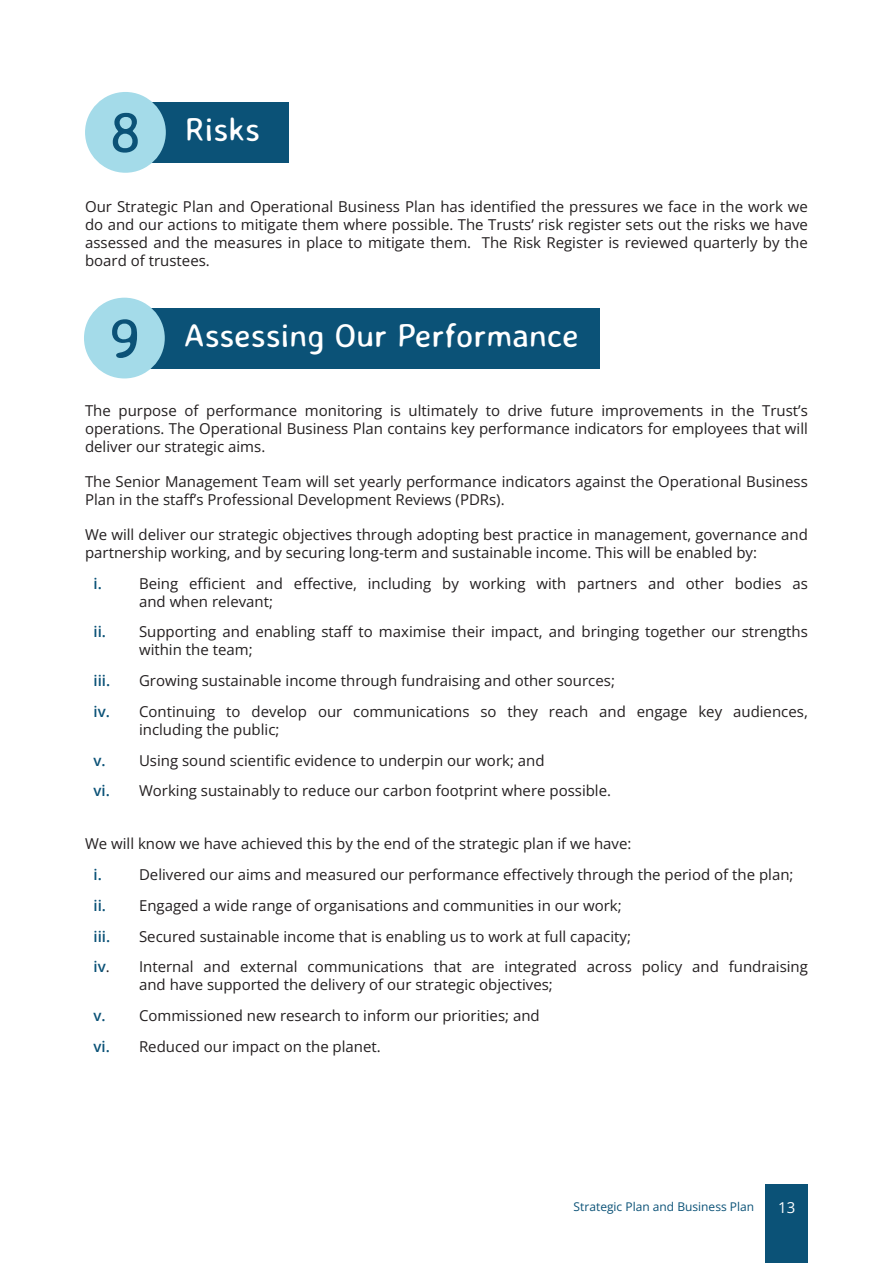
<style>
.page{position:relative;width:893px;height:1263px;background:#fff}
.page>*{position:absolute;margin:0;border:0;box-sizing:border-box;transform-origin:0 0}
.t1{font:57.15px "Averia Sans Libre";color:#0b5277}
.t2{font:33px "Averia Sans Libre";color:#fff}
.t3{font:15px/18px "Open Sans";color:#231f20}
.t4{font:600 15px "Open Sans";color:#0b5277}
.t5{font:15px "Open Sans";color:#fff}
.t6{font:12px "Open Sans";color:#0b5277}
.s1{font-weight:600;color:#0b5277}
</style>
<div class="page">
<div style="left:765px;top:1184px;width:43px;height:79px;background:#0b5277"></div>
<div style="left:100px;top:102px;width:188px;height:61px;background:#0b5277"></div>
<div style="left:85px;top:92px;width:81px;height:81px;background:#a4dbe9;border-radius:50%"></div>
<div style="left:99px;top:308px;width:501px;height:60px;background:#0b5277"></div>
<div style="left:84px;top:298px;width:81px;height:80px;background:#a4dbe9;border-radius:50%"></div>
<p class="t1" style="left:110px;top:97px;width:33px">8</p>
<p class="t2" style="left:185px;top:110px;width:77px">Risks</p>
<p class="t3" style="left:85px;top:197px;width:724px;text-align:justify">Our Strategic Plan and Operational Business Plan has identified the pressures we face in the work we do and our actions to mitigate them where possible. The Trusts’ risk register sets out the risks we have assessed and the measures in place to mitigate them. The Risk Register is reviewed quarterly by the board of trustees.</p>
<p class="t1" style="left:109px;top:303px;width:33px">9</p>
<p class="t2" style="left:184px;top:315px;width:396px">Assessing Our Performance</p>
<p class="t3" style="left:85px;top:401px;width:724px;text-align:justify">The purpose of performance monitoring is ultimately to drive future improvements in the Trust’s operations. The Operational Business Plan contains key performance indicators for employees that will deliver our strategic aims.</p>
<p class="t3" style="left:85px;top:472px;width:724px">The Senior Management Team will set yearly performance indicators against the Operational Business<br>Plan in the staff’s Professional Development Reviews (PDRs).</p>
<p class="t3" style="left:85px;top:525px;width:724px">We will deliver our strategic objectives through adopting best practice in management, governance and partnership working, and by securing long-term and sustainable income. This will be enabled by:</p>
<p class="t4" style="left:94px;top:573px;width:10px">i.</p>
<p class="t3" style="left:139px;top:574px;width:670px">Being efficient and effective, including by working with partners and other bodies as and when relevant;</p>
<p class="t3" style="left:139px;top:622px;width:670px;text-indent:-45px"><span class="s1">ii.</span> Supporting and enabling staff to maximise their impact, and bringing together our strengths within the team;</p>
<p class="t4" style="left:94px;top:670px;width:18px">iii.</p>
<p class="t3" style="left:139px;top:671px;width:477px">Growing sustainable income through fundraising and other sources;</p>
<p class="t3" style="left:139px;top:702px;width:670px;text-indent:-45px"><span class="s1">iv.</span> Continuing to develop our communications so they reach and engage key audiences, including the public;</p>
<p class="t3" style="left:94px;top:751px;width:452px"><span class="s1">v.</span> Using sound scientific evidence to underpin our work; and</p>
<p class="t3" style="left:94px;top:781px;width:519px"><span class="s1">vi.</span> Working sustainably to reduce our carbon footprint where possible.</p>
<p class="t3" style="left:85px;top:834px;width:548px">We will know we have achieved this by the end of the strategic plan if we have:</p>
<p class="t4" style="left:94px;top:864px;width:10px">i.</p>
<p class="t3" style="left:139px;top:865px;width:656px">Delivered our aims and measured our performance effectively through the period of the plan;</p>
<p class="t3" style="left:94px;top:896px;width:530px"><span class="s1">ii.</span> Engaged a wide range of organisations and communities in our work;</p>
<p class="t4" style="left:94px;top:926px;width:18px">iii.</p>
<p class="t3" style="left:139px;top:927px;width:493px">Secured sustainable income that is enabling us to work at full capacity;</p>
<p class="t3" style="left:139px;top:957px;width:670px;text-indent:-45px"><span class="s1">iv</span>. Internal and external communications that are integrated across policy and fundraising and have supported the delivery of our strategic objectives;</p>
<p class="t3" style="left:94px;top:1006px;width:448px"><span class="s1">v.</span> Commissioned new research to inform our priorities; and</p>
<p class="t3" style="left:94px;top:1037px;width:289px"><span class="s1">vi.</span> Reduced our impact on the planet.</p>
<p class="t6" style="left:574px;top:1198px;width:182px">Strategic Plan and Business Plan</p>
<p class="t5" style="left:778px;top:1197px;width:19px">13</p>
</div>
